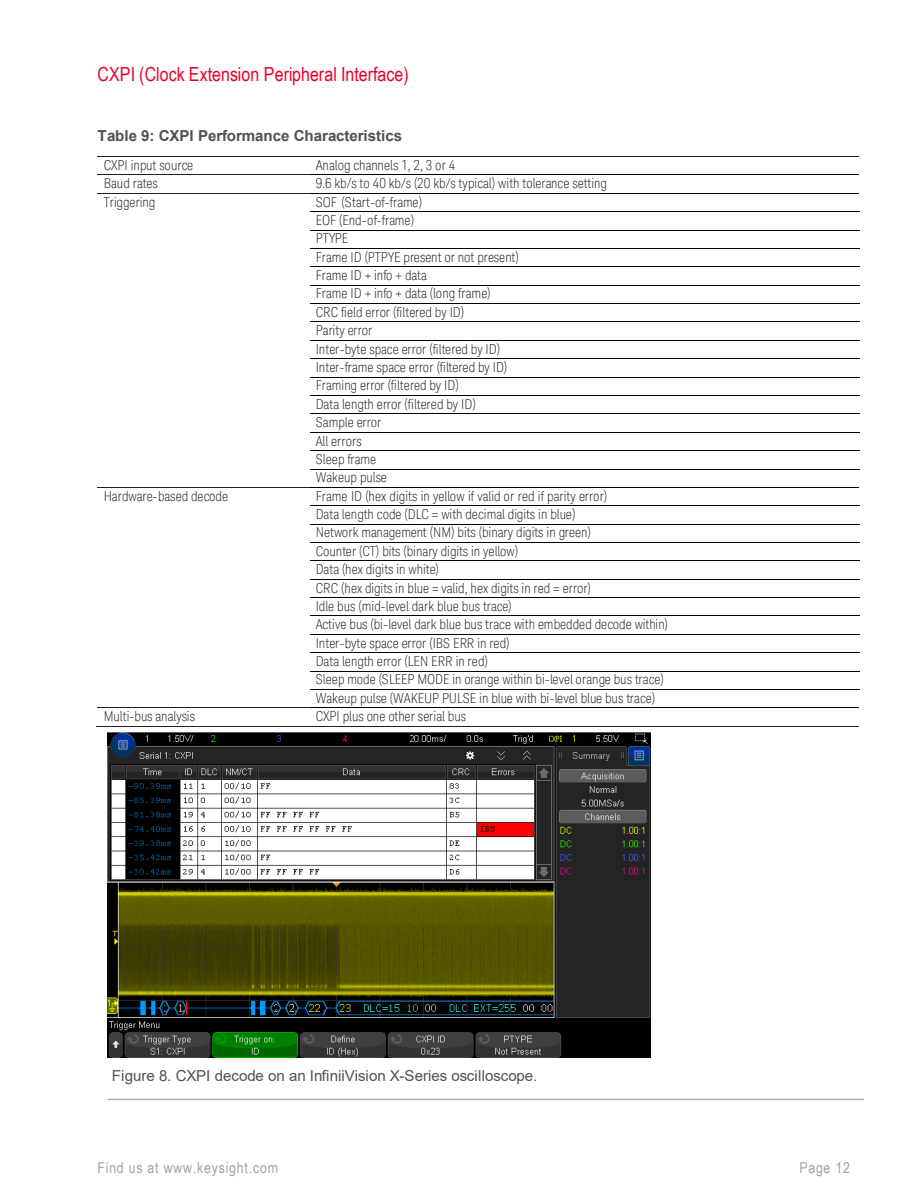
<style>
.page{position:relative;width:918px;height:1188px;background:#fff}
.page>*{position:absolute;margin:0;border:0;box-sizing:border-box;transform-origin:0 0}
.t1{font:19.5px "Arial Narrow";letter-spacing:.005em;color:#e90029}
.t2{font:15.15px "Arial";letter-spacing:-.01em;color:#524f56}
.t3{font:700 15.15px "Arial";letter-spacing:-.01em;color:#524f56}
.t4{font:15.15px "Arial Narrow";letter-spacing:.045em;color:#a4a1a9}
.t5{font:300 condensed 13.65px "Keysight Sans";color:#231f20}
</style>
<div class="page">
<hr style="left:108px;top:1099px;width:756px;height:1px;background:#a4a1a9">
<hr style="left:98px;top:156px;width:212px;height:1px;background:#231f20">
<hr style="left:311px;top:156px;width:548px;height:1px;background:#231f20">
<hr style="left:98px;top:175px;width:212px;height:1px;background:#231f20">
<hr style="left:311px;top:175px;width:548px;height:1px;background:#000">
<hr style="left:98px;top:193px;width:212px;height:1px;background:#231f20">
<hr style="left:311px;top:193px;width:548px;height:1px;background:#000">
<hr style="left:310px;top:211px;width:549px;height:1px;background:#000">
<hr style="left:310px;top:230px;width:549px;height:1px;background:#000">
<hr style="left:310px;top:248px;width:549px;height:1px;background:#000">
<hr style="left:310px;top:266px;width:549px;height:1px;background:#000">
<hr style="left:310px;top:285px;width:549px;height:1px;background:#000">
<hr style="left:310px;top:303px;width:549px;height:1px;background:#000">
<hr style="left:310px;top:321px;width:549px;height:1px;background:#000">
<hr style="left:310px;top:340px;width:549px;height:1px;background:#000">
<hr style="left:310px;top:358px;width:549px;height:1px;background:#000">
<hr style="left:310px;top:377px;width:549px;height:1px;background:#000">
<hr style="left:310px;top:395px;width:549px;height:1px;background:#000">
<hr style="left:310px;top:414px;width:549px;height:1px;background:#000">
<hr style="left:310px;top:432px;width:549px;height:1px;background:#000">
<hr style="left:310px;top:450px;width:549px;height:1px;background:#000">
<hr style="left:310px;top:469px;width:549px;height:1px;background:#000">
<hr style="left:98px;top:487px;width:212px;height:1px;background:#231f20">
<hr style="left:311px;top:487px;width:548px;height:1px;background:#000">
<hr style="left:310px;top:505px;width:549px;height:1px;background:#000">
<hr style="left:310px;top:524px;width:549px;height:1px;background:#000">
<hr style="left:310px;top:542px;width:549px;height:1px;background:#000">
<hr style="left:310px;top:561px;width:549px;height:1px;background:#000">
<hr style="left:310px;top:579px;width:549px;height:1px;background:#000">
<hr style="left:310px;top:597px;width:549px;height:1px;background:#000">
<hr style="left:310px;top:616px;width:549px;height:1px;background:#000">
<hr style="left:310px;top:634px;width:549px;height:1px;background:#000">
<hr style="left:310px;top:652px;width:549px;height:1px;background:#000">
<hr style="left:310px;top:671px;width:549px;height:1px;background:#000">
<hr style="left:310px;top:689px;width:549px;height:1px;background:#000">
<hr style="left:98px;top:707px;width:212px;height:1px;background:#231f20">
<hr style="left:311px;top:707px;width:548px;height:1px;background:#000">
<hr style="left:96px;top:726px;width:214px;height:1px;background:#231f20">
<hr style="left:310px;top:726px;width:549px;height:1px;background:#231f20">
<img style="left:108px;top:732px;width:543px;height:326px">
<h1 class="t1" style="left:98px;top:60px;width:313px">CXPI (Clock Extension Peripheral Interface)</h1>
<p class="t3" style="left:98px;top:125px;width:306px">Table 9: CXPI Performance Characteristics</p>
<p class="t5" style="left:104px;top:157px;width:91px">CXPI input source</p>
<p class="t5" style="left:316px;top:157px;width:141px">Analog channels 1, 2, 3 or 4</p>
<p class="t5" style="left:104px;top:175px;width:56px">Baud rates</p>
<p class="t5" style="left:316px;top:175px;width:293px">9.6 kb/s to 40 kb/s (20 kb/s typical) with tolerance setting</p>
<p class="t5" style="left:104px;top:194px;width:53px">Triggering</p>
<p class="t5" style="left:316px;top:194px;width:108px">SOF (Start-of-frame)</p>
<p class="t5" style="left:316px;top:212px;width:100px">EOF (End-of-frame)</p>
<p class="t5" style="left:316px;top:230px;width:34px">PTYPE</p>
<p class="t5" style="left:316px;top:249px;width:205px">Frame ID (PTPYE present or not present)</p>
<p class="t5" style="left:316px;top:267px;width:113px">Frame ID + info + data</p>
<p class="t5" style="left:316px;top:286px;width:176px">Frame ID + info + data (long frame)</p>
<p class="t5" style="left:316px;top:304px;width:150px">CRC field error (filtered by ID)</p>
<p class="t5" style="left:316px;top:322px;width:58px">Parity error</p>
<p class="t5" style="left:316px;top:341px;width:186px">Inter-byte space error (filtered by ID)</p>
<p class="t5" style="left:316px;top:359px;width:193px">Inter-frame space error (filtered by ID)</p>
<p class="t5" style="left:316px;top:377px;width:145px">Framing error (filtered by ID)</p>
<p class="t5" style="left:316px;top:396px;width:162px">Data length error (filtered by ID)</p>
<p class="t5" style="left:316px;top:414px;width:67px">Sample error</p>
<p class="t5" style="left:316px;top:433px;width:48px">All errors</p>
<p class="t5" style="left:316px;top:451px;width:62px">Sleep frame</p>
<p class="t5" style="left:316px;top:469px;width:73px">Wakeup pulse</p>
<p class="t5" style="left:104px;top:489px;width:126px">Hardware-based decode</p>
<p class="t5" style="left:316px;top:488px;width:293px">Frame ID (hex digits in yellow if valid or red if parity error)</p>
<p class="t5" style="left:316px;top:506px;width:261px">Data length code (DLC = with decimal digits in blue)</p>
<p class="t5" style="left:316px;top:525px;width:277px">Network management (NM) bits (binary digits in green)</p>
<p class="t5" style="left:316px;top:543px;width:204px">Counter (CT) bits (binary digits in yellow)</p>
<p class="t5" style="left:316px;top:561px;width:125px">Data (hex digits in white)</p>
<p class="t5" style="left:316px;top:580px;width:277px">CRC (hex digits in blue = valid, hex digits in red = error)</p>
<p class="t5" style="left:316px;top:598px;width:198px">Idle bus (mid-level dark blue bus trace)</p>
<p class="t5" style="left:316px;top:616px;width:354px">Active bus (bi-level dark blue bus trace with embedded decode within)</p>
<p class="t5" style="left:316px;top:635px;width:195px">Inter-byte space error (IBS ERR in red)</p>
<p class="t5" style="left:316px;top:653px;width:174px">Data length error (LEN ERR in red)</p>
<p class="t5" style="left:316px;top:671px;width:350px">Sleep mode (SLEEP MODE in orange within bi-level orange bus trace)</p>
<p class="t5" style="left:316px;top:690px;width:341px">Wakeup pulse (WAKEUP PULSE in blue with bi-level blue bus trace)</p>
<p class="t5" style="left:104px;top:708px;width:93px">Multi-bus analysis</p>
<p class="t5" style="left:316px;top:708px;width:152px">CXPI plus one other serial bus</p>
<p class="t2" style="left:112px;top:1065px;width:427px">Figure 8. CXPI decode on an InfiniiVision X-Series oscilloscope.</p>
<p class="t4" style="left:98px;top:1157px;width:182px">Find us at www.keysight.com</p>
<p class="t4" style="left:800px;top:1157px;width:52px">Page 12</p>
</div>
